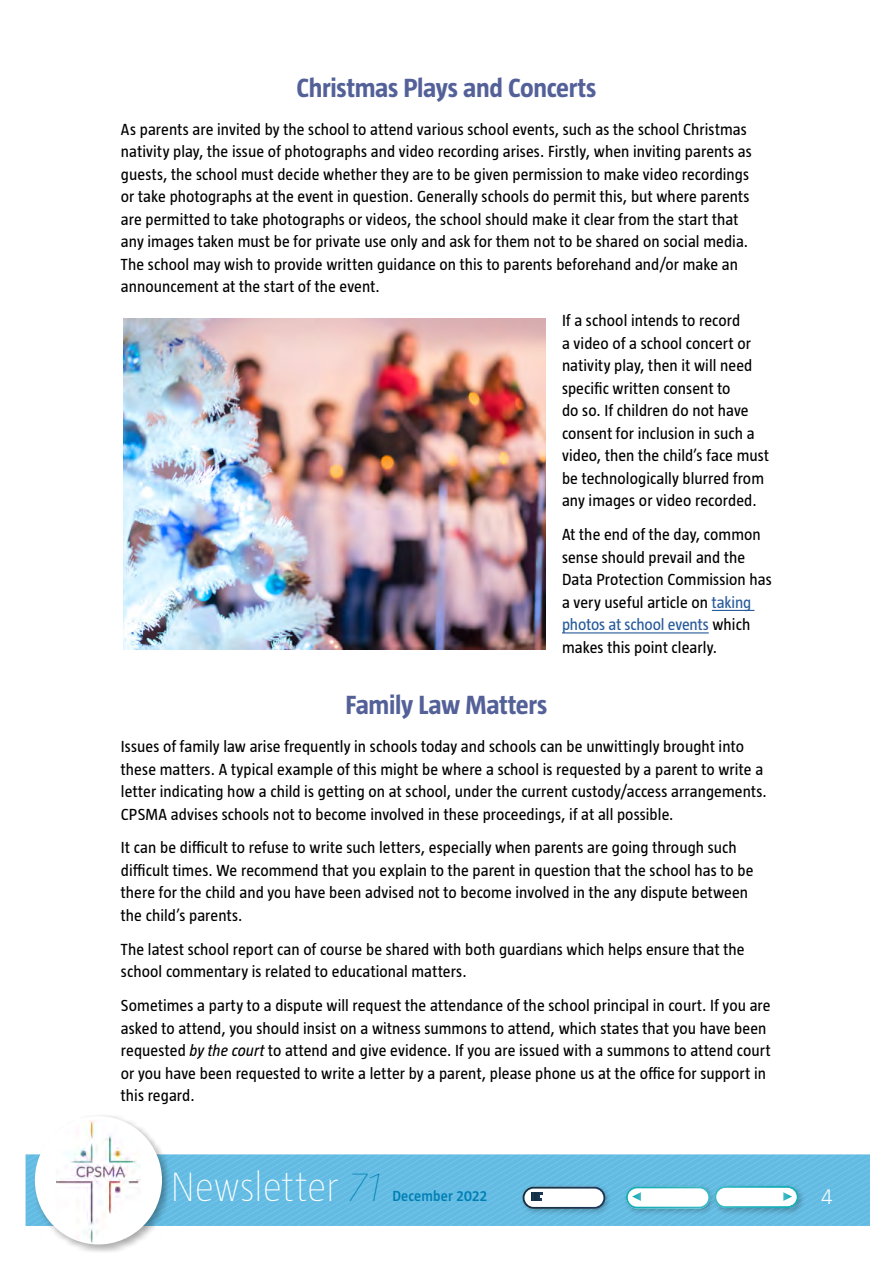
<style>
.page{position:relative;width:893px;height:1263px;background:#fff}
.page>*{position:absolute;margin:0;border:0;box-sizing:border-box;transform-origin:0 0}
.t1{font:200 42px "Taz";letter-spacing:-.005em;color:#fff}
.t2{font:700 27px "Taz";letter-spacing:-.015em;color:#546199}
.t3{font:300 22.5px "Taz";color:#fff}
.t4{font:16.5px/22.5px "Taz";letter-spacing:.005em;color:#000}
.t5{font:600 15px "Taz";letter-spacing:.01em;color:#007fb3}
.s1{color:#275b9b}
.s2{font-style:italic}
.s3{font-family:"Taz H21";font-weight:400;font-style:italic;color:#007fb3}
</style>
<div class="page">
<svg style="left:25px;top:1154px;width:845px;height:72px;fill:#63bbe3"></svg>
<img style="left:519px;top:1182px;width:94px;height:35px">
<img style="left:622px;top:1182px;width:88px;height:35px">
<img style="left:718px;top:1182px;width:89px;height:35px">
<img style="left:710px;top:1182px;width:8px;height:35px">
<svg style="left:523px;top:1187px;width:82px;height:22px"></svg>
<svg style="left:626px;top:1186px;width:173px;height:22px"></svg>
<div style="left:32px;top:1114px;width:140px;height:141px;background:#000;opacity:.33"></div>
<div style="left:35px;top:1116px;width:127px;height:128px;background:#fff;border-radius:50%"></div>
<img style="left:56px;top:1120px;width:85px;height:123px">
<hr style="left:712px;top:610px;width:42px;height:1px;background:#275b9b">
<hr style="left:562px;top:632px;width:147px;height:1px;background:#275b9b">
<img style="left:124px;top:318px;width:421px;height:331px">
<h2 class="t2" style="left:297px;top:72px;width:301px">Christmas Plays and Concerts</h2>
<p class="t4" style="left:121px;top:118px;width:632px">As parents are invited by the school to attend various school events, such as the school Christmas nativity play, the issue of photographs and video recording arises. Firstly, when inviting parents as guests, the school must decide whether they are to be given permission to make video recordings or take photographs at the event in question. Generally schools do permit this, but where parents are permitted to take photographs or videos, the school should make it clear from the start that any images taken must be for private use only and ask for them not to be shared on social media.<br>The school may wish to provide written guidance on this to parents beforehand and/or make an announcement at the start of the event.</p>
<p class="t4" style="left:562px;top:309px;width:209px">If a school intends to record<br>a video of a school concert or nativity play, then it will need specific written consent to<br>do so. If children do not have consent for inclusion in such a video, then the child’s face must be technologically blurred from any images or video recorded.</p>
<p class="t4" style="left:562px;top:523px;width:211px">At the end of the day, common sense should prevail and the<br>Data Protection Commission has a very useful article on <span class="s1">taking photos at school events</span> which makes this point clearly.</p>
<h2 class="t2" style="left:345px;top:690px;width:203px">Family Law Matters</h2>
<p class="t4" style="left:121px;top:735px;width:647px">Issues of family law arise frequently in schools today and schools can be unwittingly brought into these matters. A typical example of this might be where a school is requested by a parent to write a letter indicating how a child is getting on at school, under the current custody/access arrangements.<br>CPSMA advises schools not to become involved in these proceedings, if at all possible.</p>
<p class="t4" style="left:121px;top:836px;width:634px">It can be difficult to refuse to write such letters, especially when parents are going through such difficult times. We recommend that you explain to the parent in question that the school has to be there for the child and you have been advised not to become involved in the any dispute between the child’s parents.</p>
<p class="t4" style="left:121px;top:938px;width:625px">The latest school report can of course be shared with both guardians which helps ensure that the school commentary is related to educational matters.</p>
<p class="t4" style="left:121px;top:994px;width:651px">Sometimes a party to a dispute will request the attendance of the school principal in court. If you are asked to attend, you should insist on a witness summons to attend, which states that you have been requested <span class="s2">by the court</span> to attend and give evidence. If you are issued with a summons to attend court or you have been requested to write a letter by a parent, please phone us at the office for support in this regard.</p>
<h1 class="t1" style="left:170px;top:1163px;width:212px">Newsletter <span class="s3">71</span></h1>
<p class="t5" style="left:392px;top:1187px;width:96px">December 2022</p>
<h3 class="t3" style="left:821px;top:1184px;width:13px">4</h3>
</div>
